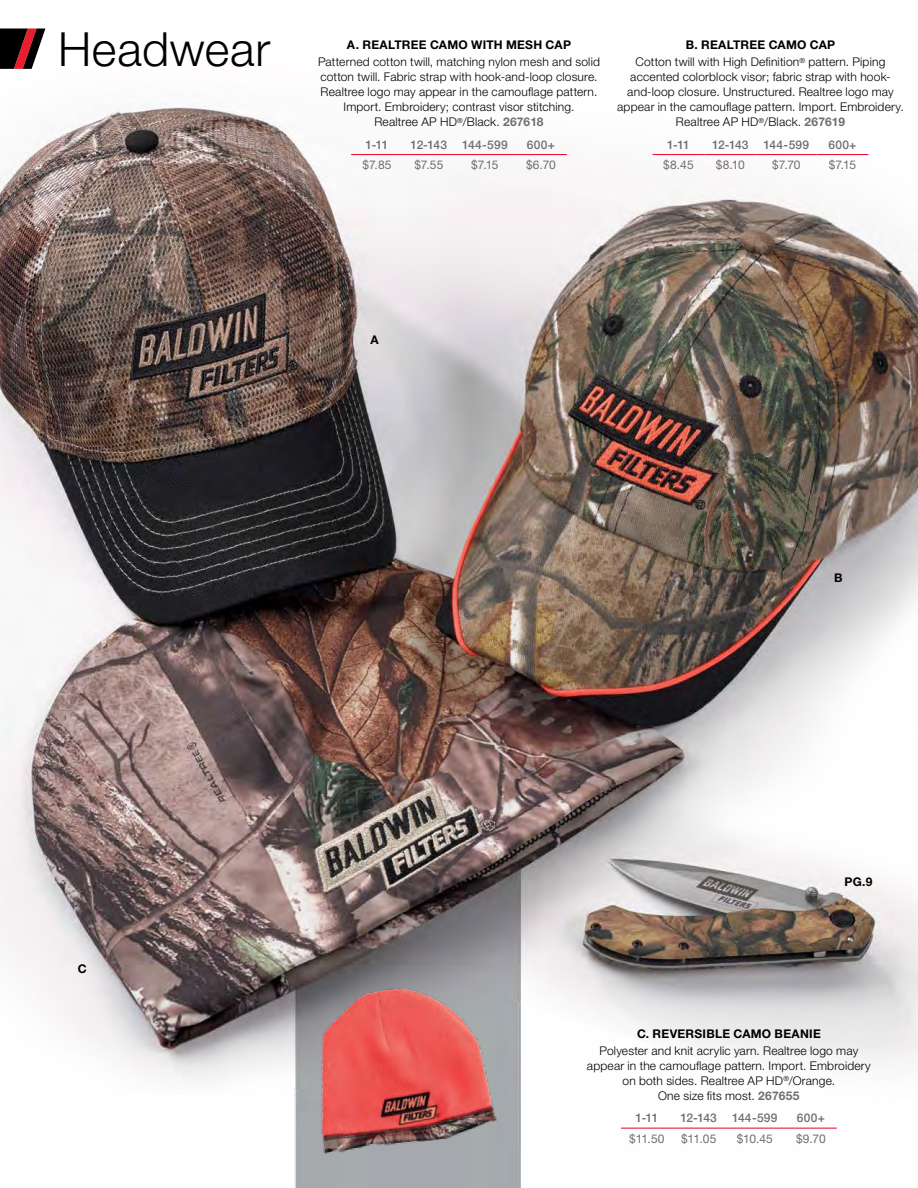
<style>
.page{position:relative;width:918px;height:1188px;background:#fff}
.page>*{position:absolute;margin:0;border:0;box-sizing:border-box;transform-origin:0 0}
.t1{font:300 47.1px "Helvetica Neue LT Std";letter-spacing:.015em;color:#000}
.t2{font:300 12px/15px "Helvetica Neue LT Std";letter-spacing:.015em;color:#000;text-align:center}
.t3{font:500 12px "Helvetica Neue LT Std";letter-spacing:.015em;color:#6e6f71}
.t4{font:12px "Helvetica Neue LT Std";letter-spacing:-.01em;color:#6e6f71}
.t5{font:700 12px "Helvetica Neue LT Std";letter-spacing:.02em;color:#000}
.s1{font-weight:700;color:#6e6f71}
.s2{font-weight:700}
</style>
<div class="page">
<img style="left:0;top:28px;width:918px;height:1160px">
<hr style="left:653px;top:154px;width:51px;height:1px;background:#eb0029">
<hr style="left:704px;top:154px;width:52px;height:1px;background:#eb0029">
<hr style="left:756px;top:154px;width:61px;height:1px;background:#eb0029">
<hr style="left:817px;top:154px;width:51px;height:1px;background:#eb0029">
<hr style="left:351px;top:154px;width:52px;height:1px;background:#eb0029">
<hr style="left:403px;top:154px;width:52px;height:1px;background:#eb0029">
<hr style="left:455px;top:154px;width:60px;height:1px;background:#eb0029">
<hr style="left:515px;top:154px;width:52px;height:1px;background:#eb0029">
<hr style="left:621px;top:1128px;width:52px;height:1px;background:#eb0029">
<hr style="left:673px;top:1128px;width:52px;height:1px;background:#eb0029">
<hr style="left:725px;top:1128px;width:60px;height:1px;background:#eb0029">
<hr style="left:785px;top:1128px;width:52px;height:1px;background:#eb0029">
<img style="left:300px;top:967px;width:204px;height:205px">
<svg style="left:0;top:28px;width:45px;height:41px;background:#552f31"></svg>
<h1 class="t1" style="left:58px;top:20px;width:214px">Headwear</h1>
<p class="t5" style="left:347px;top:37px;width:226px">A. REALTREE CAMO WITH MESH CAP</p>
<p class="t2" style="left:318px;top:54px;width:283px">Patterned cotton twill, matching nylon mesh and solid cotton twill. Fabric strap with hook-and-loop closure.<br>Realtree logo may appear in the camouflage pattern.<br>Import. Embroidery; contrast visor stitching.<br>Realtree AP HD<sup>®</sup>/Black. <span class="s1">267618</span></p>
<p class="t3" style="left:366px;top:137px;width:24px">1-11</p>
<p class="t3" style="left:411px;top:137px;width:38px">12-143</p>
<p class="t3" style="left:462px;top:137px;width:47px">144-599</p>
<p class="t3" style="left:527px;top:137px;width:30px">600+</p>
<p class="t4" style="left:362px;top:158px;width:31px">$7.85</p>
<p class="t4" style="left:414px;top:158px;width:31px">$7.55</p>
<p class="t4" style="left:471px;top:158px;width:29px">$7.15</p>
<p class="t4" style="left:526px;top:158px;width:31px">$6.70</p>
<p class="t2" style="left:636px;top:36px;width:251px;line-height:17.4px"><span class="s2">B. REALTREE CAMO CAP<br></span>Cotton twill with High Definition<sup>®</sup> pattern. Piping</p>
<p class="t2" style="left:617px;top:69px;width:288px">accented colorblock visor; fabric strap with hook&shy;and-loop closure. Unstructured. Realtree logo may appear in the camouflage pattern. Import. Embroidery.<br>Realtree AP HD<sup>®</sup>/Black. <span class="s1">267619</span></p>
<p class="t3" style="left:667px;top:137px;width:24px">1-11</p>
<p class="t3" style="left:712px;top:137px;width:38px">12-143</p>
<p class="t3" style="left:764px;top:137px;width:47px">144-599</p>
<p class="t3" style="left:828px;top:137px;width:30px">600+</p>
<p class="t4" style="left:663px;top:158px;width:32px">$8.45</p>
<p class="t4" style="left:716px;top:158px;width:30px">$8.10</p>
<p class="t4" style="left:772px;top:158px;width:30px">$7.70</p>
<p class="t4" style="left:829px;top:158px;width:29px">$7.15</p>
<p class="t5" style="left:371px;top:332px;width:10px">A</p>
<p class="t5" style="left:834px;top:570px;width:10px">B</p>
<p class="t5" style="left:78px;top:961px;width:10px">C</p>
<p class="t5" style="left:845px;top:874px;width:29px">PG.9</p>
<p class="t5" style="left:637px;top:1026px;width:185px">C. REVERSIBLE CAMO BEANIE</p>
<p class="t2" style="left:587px;top:1043px;width:285px">Polyester and knit acrylic yarn. Realtree logo may appear in the camouflage pattern. Import. Embroidery on both sides. Realtree AP HD<sup>®</sup>/Orange.<br>One size fits most. <span class="s1">267655</span></p>
<p class="t3" style="left:635px;top:1111px;width:24px">1-11</p>
<p class="t3" style="left:681px;top:1111px;width:38px">12-143</p>
<p class="t3" style="left:732px;top:1111px;width:47px">144-599</p>
<p class="t3" style="left:797px;top:1111px;width:30px">600+</p>
<p class="t4" style="left:629px;top:1131px;width:37px">$11.50</p>
<p class="t4" style="left:681px;top:1131px;width:37px">$11.05</p>
<p class="t4" style="left:737px;top:1131px;width:38px">$10.45</p>
<p class="t4" style="left:796px;top:1131px;width:31px">$9.70</p>
</div>
